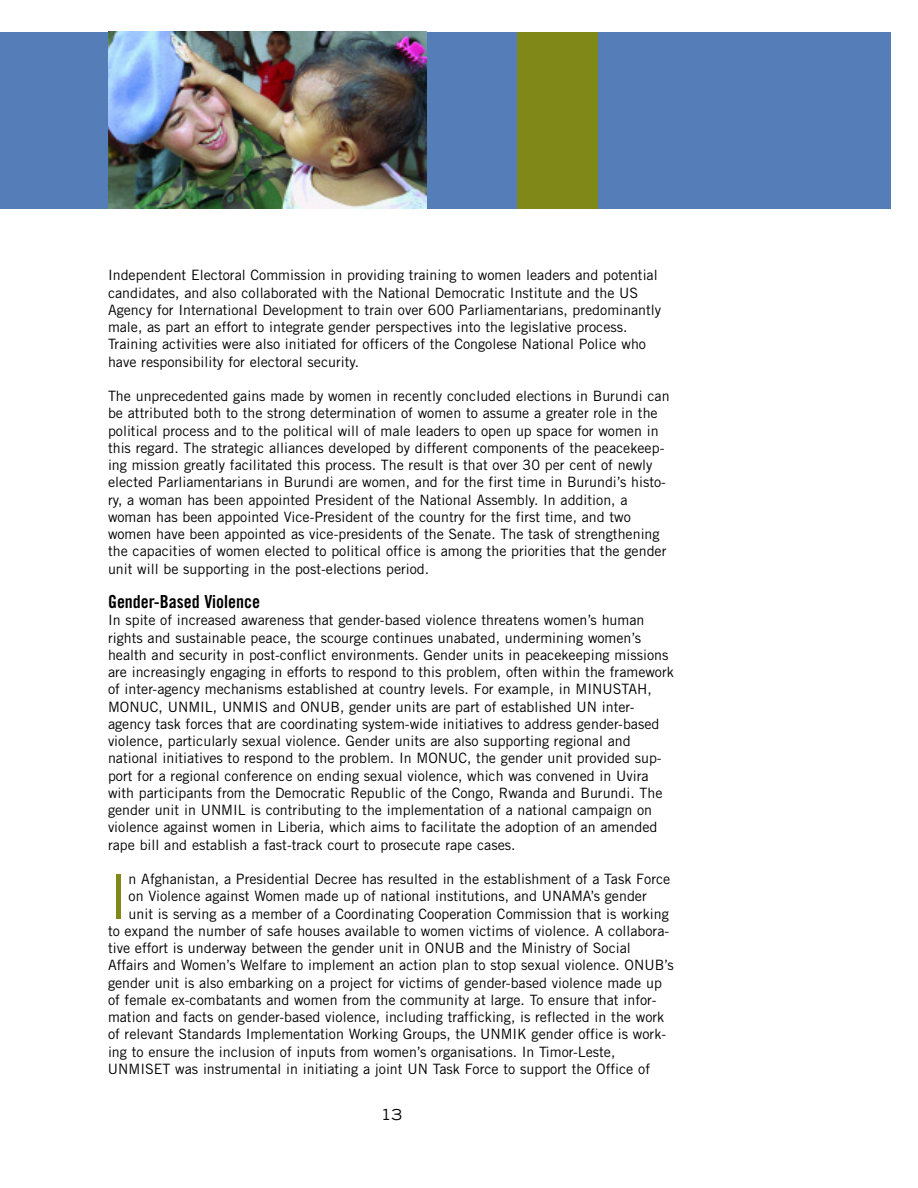
<style>
.page{position:relative;width:918px;height:1188px;background:#fff}
.page>*{position:absolute;margin:0;border:0;box-sizing:border-box;transform-origin:0 0}
.t1{font:61.95px "Trade Gothic";color:#808918}
.t2{font:18px "Trade Gothic Bold Cond Twenty";color:#000}
.t3{font:expanded 15px "Trade Gothic LH";color:#000}
.t4{font:14.25px/17.2px "Trade Gothic";color:#000}
</style>
<div class="page">
<hr style="left:0;top:32px;width:1px;height:177px;background:#557eb9">
<div style="left:1px;top:32px;width:890px;height:176px;background:#557eb9"></div>
<img style="left:108px;top:32px;width:319px;height:176px">
<div style="left:517px;top:32px;width:81px;height:176px;background:#808918"></div>
<p class="t4" style="left:108px;top:268px;width:555px">Independent Electoral Commission in providing training to women leaders and potential candidates, and also collaborated with the National Democratic Institute and the US Agency for International Development to train over 600 Parliamentarians, predominantly male, as part an effort to integrate gender perspectives into the legislative process.<br>Training activities were also initiated for officers of the Congolese National Police who have responsibility for electoral security.</p>
<p class="t4" style="left:108px;top:389px;width:563px">The unprecedented gains made by women in recently concluded elections in Burundi can be attributed both to the strong determination of women to assume a greater role in the political process and to the political will of male leaders to open up space for women in this regard. The strategic alliances developed by different components of the peacekeep&shy;ing mission greatly facilitated this process. The result is that over 30 per cent of newly elected Parliamentarians in Burundi are women, and for the first time in Burundi’s histo&shy;ry, a woman has been appointed President of the National Assembly. In addition, a woman has been appointed Vice-President of the country for the first time, and two women have been appointed as vice-presidents of the Senate. The task of strengthening the capacities of women elected to political office is among the priorities that the gender unit will be supporting in the post-elections period.</p>
<p class="t2" style="left:108px;top:595px;width:154px">Gender-Based Violence</p>
<p class="t4" style="left:108px;top:613px;width:567px">In spite of increased awareness that gender-based violence threatens women’s human rights and sustainable peace, the scourge continues unabated, undermining women’s health and security in post-conflict environments. Gender units in peacekeeping missions are increasingly engaging in efforts to respond to this problem, often within the framework of inter-agency mechanisms established at country levels. For example, in MINUSTAH, MONUC, UNMIL, UNMIS and ONUB, gender units are part of established UN inter&shy;agency task forces that are coordinating system-wide initiatives to address gender-based violence, particularly sexual violence. Gender units are also supporting regional and national initiatives to respond to the problem. In MONUC, the gender unit provided sup&shy;port for a regional conference on ending sexual violence, which was convened in Uvira with participants from the Democratic Republic of the Congo, Rwanda and Burundi. The gender unit in UNMIL is contributing to the implementation of a national campaign on violence against women in Liberia, which aims to facilitate the adoption of an amended rape bill and establish a fast-track court to prosecute rape cases.</p>
<h1 class="t1" style="left:108px;top:874px;width:22px">I</h1>
<p class="t4" style="left:129px;top:872px;width:543px">n Afghanistan, a Presidential Decree has resulted in the establishment of a Task Force</p>
<p class="t4" style="left:129px;top:889px;width:520px">on Violence against Women made up of national institutions, and UNAMA’s gender</p>
<p class="t4" style="left:129px;top:906px;width:542px">unit is serving as a member of a Coordinating Cooperation Commission that is working</p>
<p class="t4" style="left:108px;top:923px;width:563px">to expand the number of safe houses available to women victims of violence. A collabora-</p>
<p class="t4" style="left:108px;top:941px;width:524px">tive effort is underway between the gender unit in ONUB and the Ministry of Social</p>
<p class="t4" style="left:108px;top:958px;width:567px">Affairs and Women’s Welfare to implement an action plan to stop sexual violence. ONUB’s</p>
<p class="t4" style="left:108px;top:975px;width:555px">gender unit is also embarking on a project for victims of gender-based violence made up</p>
<p class="t4" style="left:108px;top:992px;width:550px">of female ex-combatants and women from the community at large. To ensure that infor-</p>
<p class="t4" style="left:108px;top:1010px;width:558px">mation and facts on gender-based violence, including trafficking, is reflected in the work</p>
<p class="t4" style="left:108px;top:1027px;width:560px">of relevant Standards Implementation Working Groups, the UNMIK gender office is work-</p>
<p class="t4" style="left:108px;top:1044px;width:509px">ing to ensure the inclusion of inputs from women’s organisations. In Timor-Leste,</p>
<p class="t4" style="left:108px;top:1061px;width:544px">UNMISET was instrumental in initiating a joint UN Task Force to support the Office of</p>
<p class="t3" style="left:381px;top:1109px;width:23px">13</p>
</div>
